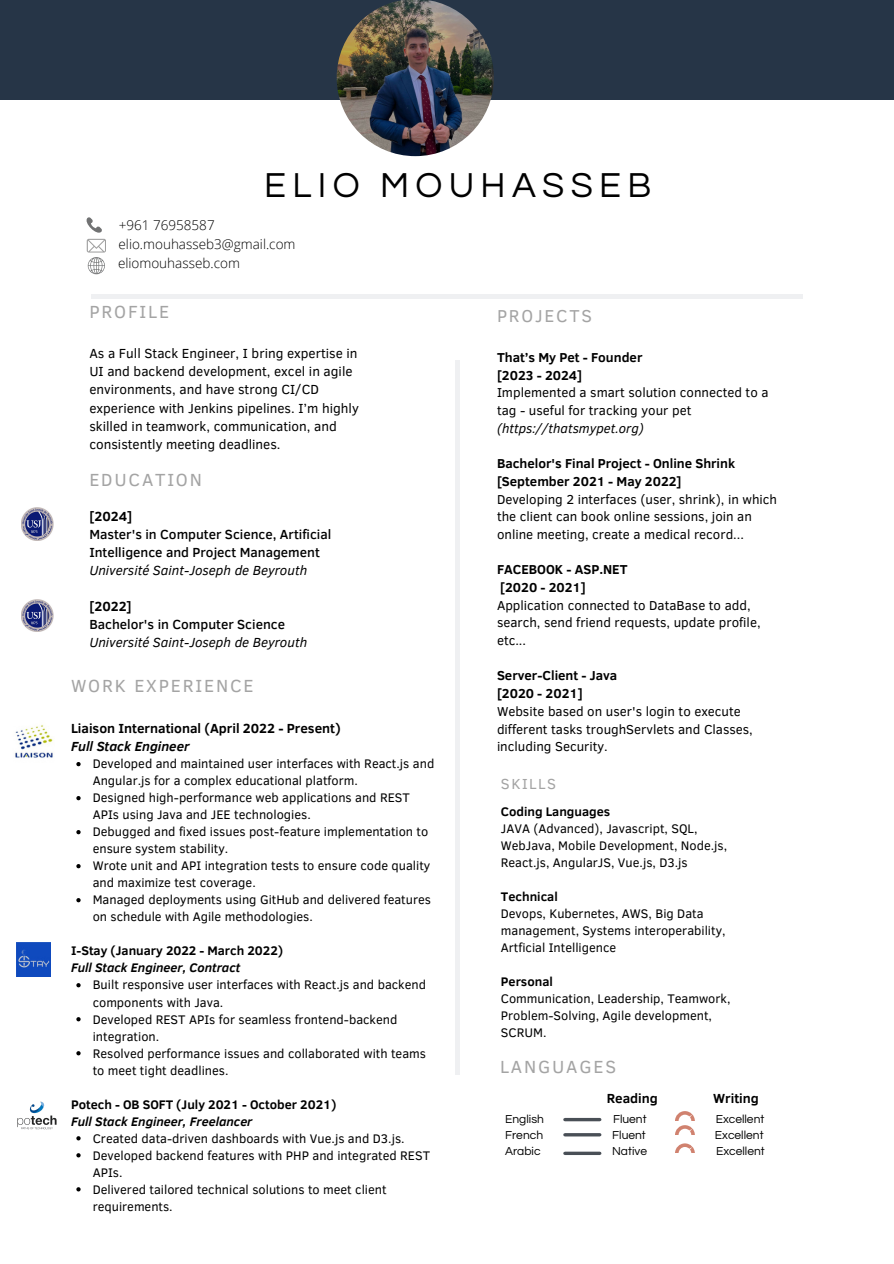
<style>
.page{position:relative;width:894px;height:1264px;background:#fff}
.page>*{position:absolute;margin:0;border:0;box-sizing:border-box;transform-origin:0 0}
.t1{font:36px "Questrial";letter-spacing:.175em;color:#000}
.t2{font:18px "Clear Sans";letter-spacing:.1em;color:#a4a4a4}
.t3{font:17.7px "Clear Sans";letter-spacing:.1em;color:#a4a4a4}
.t4{font:15px "Clear Sans";letter-spacing:.1em;color:#a4a4a4}
.t5{font:13.5px/18px "Clear Sans";color:#000}
.t6{font:500 13.5px/18px "Clear Sans";color:#000}
.t7{font:700 13.5px/18px "Clear Sans";color:#000}
.t8{font:italic 13.5px/18px "Clear Sans";color:#000}
.t9{font:300 13.5px/18.9px "Open Sans";color:#000}
.t10{font:13.2px/17.7px "Clear Sans";color:#000}
.t11{font:12.75px/17px "Clear Sans";color:#000}
.t12{font:700 12.75px/17px "Clear Sans";color:#000}
.t13{font:12px "Questrial";color:#000}
.s1{font-weight:700}
.s2{font-weight:400;font-style:italic}
.s3{font-weight:700;font-style:normal}
.s4{font-weight:500;font-style:normal}
.s5{font-style:italic}
</style>
<div class="page">
<hr style="left:456px;top:360px;width:3px;height:714px;background:#eff0f2">
<div style="left:0;top:0;width:893px;height:100px;background:#263547"></div>
<img style="left:336px;top:0;width:157px;height:156px;border-radius:50%">
<hr style="left:91px;top:295px;width:711px;height:3px;background:#eff0f2">
<svg style="left:564px;top:1117px;width:35px;height:4px"></svg>
<hr style="left:564px;top:1133px;width:35px;height:3px;background:#494f56">
<hr style="left:564px;top:1151px;width:35px;height:3px;background:#494f56">
<svg style="left:675px;top:1111px;width:19px;height:24px"></svg>
<svg style="left:675px;top:1143px;width:19px;height:10px"></svg>
<img style="left:15px;top:724px;width:38px;height:34px">
<img style="left:17px;top:942px;width:33px;height:34px">
<img style="left:17px;top:1101px;width:40px;height:29px">
<svg style="left:86px;top:217px;width:20px;height:57px"></svg>
<svg style="left:76px;top:762px;width:5px;height:4px"></svg>
<svg style="left:76px;top:796px;width:5px;height:4px"></svg>
<svg style="left:76px;top:830px;width:5px;height:4px"></svg>
<svg style="left:76px;top:864px;width:5px;height:4px"></svg>
<svg style="left:76px;top:898px;width:5px;height:4px"></svg>
<svg style="left:76px;top:983px;width:5px;height:4px"></svg>
<svg style="left:76px;top:1017px;width:5px;height:4px"></svg>
<svg style="left:76px;top:1051px;width:5px;height:4px"></svg>
<svg style="left:76px;top:1136px;width:5px;height:4px"></svg>
<svg style="left:76px;top:1153px;width:5px;height:4px"></svg>
<svg style="left:76px;top:1187px;width:5px;height:4px"></svg>
<img style="left:21px;top:508px;width:33px;height:32px">
<img style="left:21px;top:599px;width:33px;height:32px">
<h5 class="t1" style="left:264px;top:167px;width:388px">ELIO MOUHASSEB</h5>
<h3 class="t9" style="left:118px;top:216px;width:179px">+961 76958587 elio.mouhasseb3@gmail.com eliomouhasseb.com</h3>
<p class="t2" style="left:89px;top:298px;width:81px">PROFILE</p>
<p class="t5" style="left:89px;top:344px;width:271px">As a Full Stack Engineer, I bring expertise in UI and backend development, excel in agile environments, and have strong CI/CD experience with Jenkins pipelines. I’m highly skilled in teamwork, communication, and consistently meeting deadlines.</p>
<p class="t2" style="left:89px;top:467px;width:114px">EDUCATION</p>
<p class="t6" style="left:89px;top:506px;width:243px"><span class="s1">[2024]<br></span>Master's in Computer Science, Artificial<br>Intelligence and Project Management<br><span class="s2">Université Saint-Joseph de Beyrouth</span></p>
<p class="t8" style="left:89px;top:596px;width:219px"><span class="s3">[2022]<br></span><span class="s4">Bachelor's in Computer Science<br></span>Université Saint-Joseph de Beyrouth</p>
<h6 class="t2" style="left:71px;top:672px;width:184px">WORK EXPERIENCE</h6>
<h5 class="t7" style="left:71px;top:719px;width:271px">Liaison International (April 2022 - Present)<br><span class="s5">Full Stack Engineer</span></h5>
<h5 class="t11" style="left:93px;top:754px;width:343px">Developed and maintained user interfaces with React.js and<br>Angular.js for a complex educational platform.</h5>
<h5 class="t11" style="left:93px;top:788px;width:318px">Designed high-performance web applications and REST<br>APIs using Java and JEE technologies.</h5>
<p class="t11" style="left:93px;top:822px;width:337px">Debugged and fixed issues post-feature implementation to ensure system stability.</p>
<h5 class="t11" style="left:93px;top:856px;width:339px">Wrote unit and API integration tests to ensure code quality and maximize test coverage.</h5>
<h5 class="t11" style="left:93px;top:890px;width:339px">Managed deployments using GitHub and delivered features on schedule with Agile methodologies.</h5>
<h2 class="t12" style="left:71px;top:941px;width:213px">I-Stay (January 2022 - March 2022)<br><span class="s5">Full Stack Engineer, Contract</span></h2>
<h2 class="t11" style="left:93px;top:975px;width:335px">Built responsive user interfaces with React.js and backend components with Java.</h2>
<h4 class="t11" style="left:93px;top:1009px;width:306px">Developed REST APIs for seamless frontend-backend integration.</h4>
<p class="t11" style="left:93px;top:1043px;width:335px">Resolved performance issues and collaborated with teams to meet tight deadlines.</p>
<p class="t12" style="left:71px;top:1094px;width:267px">Potech - OB SOFT (July 2021 - October 2021)<br><span class="s5">Full Stack Engineer, Freelancer</span></p>
<p class="t11" style="left:93px;top:1128px;width:313px">Created data-driven dashboards with Vue.js and D3.js.</p>
<p class="t11" style="left:93px;top:1145px;width:339px">Developed backend features with PHP and integrated REST<br>APIs.</p>
<p class="t11" style="left:93px;top:1179px;width:295px">Delivered tailored technical solutions to meet client requirements.</p>
<p class="t3" style="left:497px;top:303px;width:96px">PROJECTS</p>
<p class="t10" style="left:497px;top:348px;width:273px"><span class="s1">That’s My Pet - Founder<br>[2023 - 2024]<br></span>Implemented a smart solution connected to a tag - useful for tracking your pet <span class="s5">(https://thatsmypet.org)</span></p>
<p class="t10" style="left:497px;top:454px;width:281px"><span class="s1">Bachelor's Final Project - Online Shrink [September 2021 - May 2022]<br></span>Developing 2 interfaces (user, shrink), in which the client can book online sessions, join an online meeting, create a medical record...</p>
<p class="t10" style="left:497px;top:560px;width:265px"><span class="s1">FACEBOOK - ASP.NET<br>[2020 - 2021]<br></span>Application connected to DataBase to add, search, send friend requests, update profile, etc...</p>
<h6 class="t10" style="left:497px;top:666px;width:257px"><span class="s1">Server-Client - Java<br>[2020 - 2021]<br></span>Website based on user's login to execute different tasks troughServlets and Classes, including Security.</h6>
<p class="t4" style="left:500px;top:772px;width:57px">SKILLS</p>
<h1 class="t12" style="left:500px;top:802px;width:111px">Coding Languages</h1>
<h5 class="t11" style="left:500px;top:819px;width:228px">JAVA (Advanced), Javascript, SQL,<br>WebJava, Mobile Development, Node.js,<br>React.js, AngularJS, Vue.js, D3.js</h5>
<p class="t12" style="left:500px;top:887px;width:58px">Technical</p>
<p class="t11" style="left:500px;top:904px;width:226px">Devops, Kubernetes, AWS, Big Data management, Systems interoperability,<br>Artficial Intelligence</p>
<p class="t12" style="left:500px;top:972px;width:53px">Personal</p>
<p class="t11" style="left:500px;top:989px;width:231px">Communication, Leadership, Teamwork,</p>
<p class="t11" style="left:500px;top:1006px;width:212px">Problem-Solving, Agile development,<br>SCRUM.</p>
<p class="t2" style="left:500px;top:1053px;width:118px">LANGUAGES</p>
<p class="t7" style="left:606px;top:1088px;width:53px">Reading</p>
<p class="t7" style="left:713px;top:1088px;width:47px">Writing</p>
<p class="t13" style="left:505px;top:1113px;width:40px">English</p>
<p class="t13" style="left:613px;top:1113px;width:35px">Fluent</p>
<h2 class="t13" style="left:715px;top:1113px;width:50px">Excellent</h2>
<h2 class="t13" style="left:505px;top:1129px;width:39px">French</h2>
<h5 class="t13" style="left:612px;top:1129px;width:35px">Fluent</h5>
<h5 class="t13" style="left:714px;top:1129px;width:50px">Excellent</h5>
<h2 class="t13" style="left:505px;top:1145px;width:37px">Arabic</h2>
<h2 class="t13" style="left:612px;top:1145px;width:36px">Native</h2>
<h2 class="t13" style="left:716px;top:1145px;width:50px">Excellent</h2>
</div>
